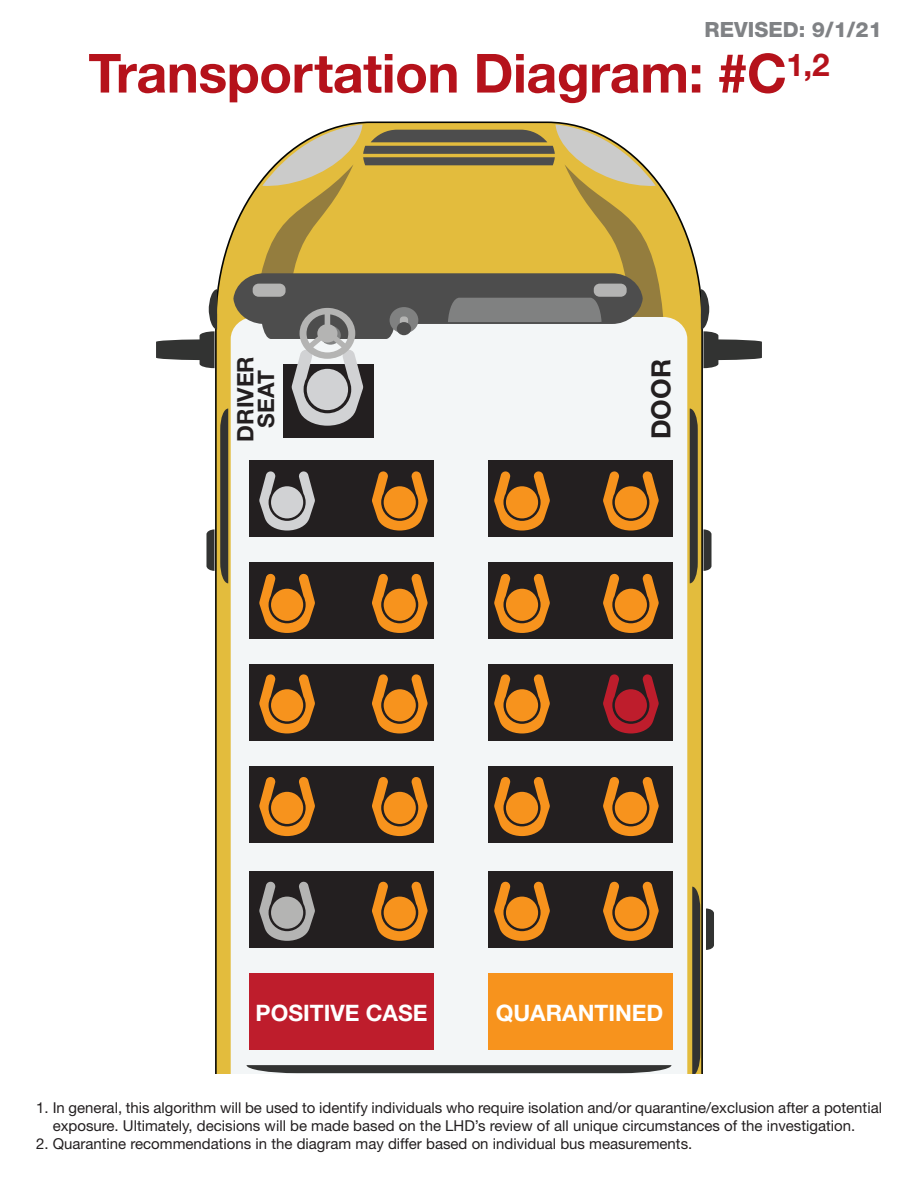
<style>
.page{position:relative;width:918px;height:1188px;background:#fff}
.page>*{position:absolute;margin:0;border:0;box-sizing:border-box;transform-origin:0 0}
.t1{font:700 54px "Helvetica Neue LT Pro";letter-spacing:-.01em;color:#b5121b}
.t2{font:700 26.55px "Helvetica Neue LT Pro";color:#231f20}
.t3{font:700 22.65px "Helvetica Neue LT Pro";color:#fff}
.t4{font:700 22.65px "Helvetica Neue LT Pro";color:#231f20}
.asterisk{font:800 21px "Helvetica Neue LT Pro";color:#808285}
.asterisk-2{font:15px/18px "Helvetica Neue LT Pro";color:#231f20}
</style>
<div class="page">
<svg style="left:215px;top:122px;width:488px;height:952px;fill:#e3bc3d"></svg>
<div style="left:231px;top:317px;width:456px;height:757px;background:#f3f6f7"></div>
<svg style="left:701px;top:289px;width:61px;height:79px"></svg>
<svg style="left:247px;top:1065px;width:424px;height:8px"></svg>
<svg style="left:690px;top:409px;width:22px;height:174px"></svg>
<svg style="left:692px;top:887px;width:8px;height:187px"></svg>
<svg style="left:706px;top:909px;width:8px;height:41px"></svg>
<div style="left:250px;top:665px;width:184px;height:76px;background:#231f20"></div>
<div style="left:488px;top:665px;width:184px;height:76px;background:#231f20"></div>
<svg style="left:603px;top:674px;width:56px;height:59px"></svg>
<div style="left:615px;top:689px;width:32px;height:32px;background:#be1d2c;border-radius:50%"></div>
<svg style="left:494px;top:674px;width:56px;height:59px"></svg>
<div style="left:506px;top:689px;width:32px;height:32px;background:#f7931d;border-radius:50%"></div>
<svg style="left:372px;top:674px;width:56px;height:59px"></svg>
<div style="left:384px;top:689px;width:32px;height:32px;background:#f7931d;border-radius:50%"></div>
<svg style="left:259px;top:674px;width:56px;height:59px"></svg>
<div style="left:271px;top:689px;width:32px;height:32px;background:#f7931d;border-radius:50%"></div>
<div style="left:250px;top:563px;width:184px;height:76px;background:#231f20"></div>
<div style="left:488px;top:563px;width:184px;height:76px;background:#231f20"></div>
<div style="left:488px;top:461px;width:184px;height:76px;background:#231f20"></div>
<div style="left:250px;top:766px;width:184px;height:77px;background:#231f20"></div>
<div style="left:488px;top:766px;width:184px;height:77px;background:#231f20"></div>
<svg style="left:494px;top:777px;width:56px;height:59px"></svg>
<div style="left:506px;top:792px;width:32px;height:32px;background:#f7931d;border-radius:50%"></div>
<svg style="left:603px;top:777px;width:56px;height:59px"></svg>
<div style="left:615px;top:792px;width:32px;height:32px;background:#f7931d;border-radius:50%"></div>
<svg style="left:372px;top:777px;width:56px;height:59px"></svg>
<div style="left:384px;top:792px;width:32px;height:32px;background:#f7931d;border-radius:50%"></div>
<svg style="left:259px;top:777px;width:56px;height:59px"></svg>
<div style="left:271px;top:792px;width:32px;height:32px;background:#f7931d;border-radius:50%"></div>
<div style="left:250px;top:871px;width:184px;height:77px;background:#231f20"></div>
<div style="left:488px;top:871px;width:184px;height:77px;background:#231f20"></div>
<svg style="left:494px;top:881px;width:56px;height:60px"></svg>
<div style="left:506px;top:897px;width:32px;height:32px;background:#f7931d;border-radius:50%"></div>
<svg style="left:603px;top:881px;width:56px;height:60px"></svg>
<div style="left:615px;top:897px;width:32px;height:32px;background:#f7931d;border-radius:50%"></div>
<svg style="left:372px;top:881px;width:56px;height:60px"></svg>
<div style="left:384px;top:897px;width:32px;height:32px;background:#f7931d;border-radius:50%"></div>
<svg style="left:259px;top:881px;width:56px;height:60px"></svg>
<div style="left:271px;top:897px;width:32px;height:32px;background:#b4b4b3;border-radius:50%"></div>
<svg style="left:156px;top:125px;width:509px;height:508px"></svg>
<div style="left:250px;top:973px;width:184px;height:77px;background:#be1d2c"></div>
<div style="left:488px;top:973px;width:184px;height:77px;background:#f7931d"></div>
<p class="asterisk" style="left:705px;top:18px;width:179px">REVISED: 9/1/21</p>
<p class="t1" style="left:88px;top:39px;width:743px">Transportation Diagram: #C<sup>1,2</sup></p>
<p class="t4" style="left:231px;top:442px;width:87px;rotate:-90deg">DRIVER</p>
<p class="t2" style="left:644px;top:439px;width:81px;rotate:-90deg">DOOR</p>
<p class="t4" style="left:252px;top:428px;width:59px;rotate:-90deg">SEAT</p>
<p class="t3" style="left:256px;top:999px;width:173px">POSITIVE CASE</p>
<p class="t3" style="left:496px;top:999px;width:169px">QUARANTINED</p>
<p class="asterisk-2" style="left:53px;top:1099px;width:831px;text-indent:-17px">1. In general, this algorithm will be used to identify individuals who require isolation and/or quarantine/exclusion after a potential exposure. Ultimately, decisions will be made based on the LHD’s review of all unique circumstances of the investigation.</p>
<p class="asterisk-2" style="left:36px;top:1135px;width:658px">2. Quarantine recommendations in the diagram may differ based on individual bus measurements.</p>
</div>
